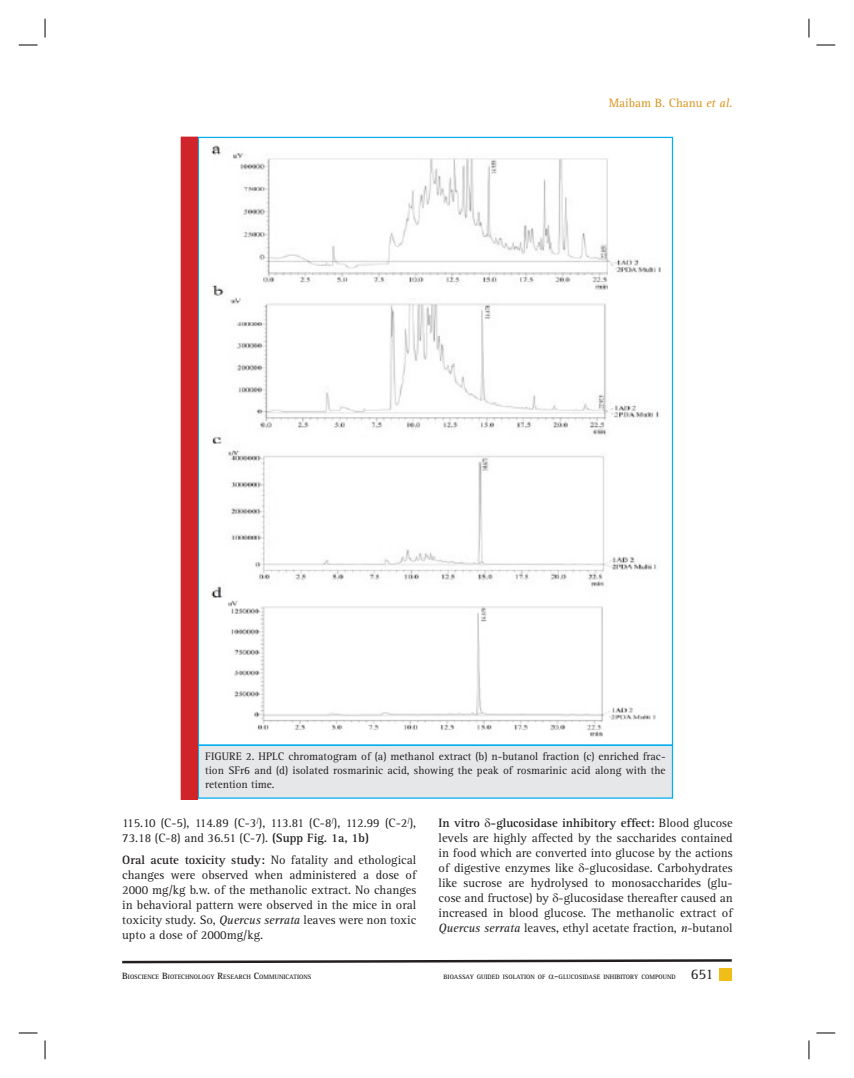
<style>
.page{position:relative;width:854px;height:1078px;background:#fff}
.page>*{position:absolute;margin:0;border:0;box-sizing:border-box;transform-origin:0 0}
.t1{font:15px "Rotis Serif Std";color:#231f20}
.t2{font:12.5px/15px "Rotis Serif Std";color:#231f20;text-align:justify}
.t3{font:12.5px "Rotis Serif Std";color:#d7941c}
.t4{font:11.25px/13.8px "Rotis Serif Std";color:#231f20;text-align:justify}
.t5{font:700 6.5px "Rotis Serif Std";color:#231f20}
.s1{font-style:italic}
.s2{font-weight:700}
.s3{font-size:9.38px}
</style>
<div class="page">
<svg style="left:122px;top:959px;width:610px;height:5px"></svg>
<div style="left:719px;top:968px;width:12px;height:13px;background:#f1bd19"></div>
<div style="left:198px;top:745px;width:474px;height:53px;background:#e6e7e9"></div>
<img style="left:211px;top:145px;width:450px;height:592px">
<div style="left:181px;top:137px;width:16px;height:662px;background:#d1232a"></div>
<div style="left:181px;top:137px;width:17px;height:663px;border:1px solid #d1232a"></div>
<svg style="left:19px;top:44px;width:19px;height:2px"></svg>
<svg style="left:816px;top:44px;width:19px;height:2px"></svg>
<svg style="left:19px;top:1032px;width:19px;height:2px"></svg>
<svg style="left:816px;top:1032px;width:19px;height:2px"></svg>
<svg style="left:44px;top:19px;width:2px;height:19px"></svg>
<svg style="left:44px;top:1040px;width:2px;height:19px"></svg>
<svg style="left:808px;top:19px;width:1px;height:19px"></svg>
<svg style="left:808px;top:1040px;width:1px;height:19px"></svg>
<p class="t3" style="left:608px;top:98px;width:125px">Maibam B. Chanu <span class="s1">et al.</span></p>
<p class="t4" style="left:205px;top:750px;width:461px">FIGURE 2. HPLC chromatogram of (a) methanol extract (b) n-butanol fraction (c) enriched frac&shy;tion SFr6 and (d) isolated rosmarinic acid, showing the peak of rosmarinic acid along with the retention time.</p>
<p class="t2" style="left:122px;top:816px;width:295px">115.10 (C-5), 114.89 (C-3<sup>/</sup>), 113.81 (C-8<sup>/</sup>), 112.99 (C-2<sup>/</sup>),<br>73.18 (C-8) and 36.51 (C-7). <span class="s2">(Supp Fig. 1a, 1b)</span></p>
<p class="t2" style="left:122px;top:854px;width:295px"><span class="s2">Oral acute toxicity study:</span> No fatality and ethological changes were observed when administered a dose of 2000 mg/kg b.w. of the methanolic extract. No changes in behavioral pattern were observed in the mice in oral toxicity study. So, <span class="s1">Quercus serrata</span> leaves were non toxic upto a dose of 2000mg/kg.</p>
<p class="t2" style="left:438px;top:816px;width:295px"><span class="s2">In vitro -glucosidase inhibitory effect:</span> Blood glucose levels are highly affected by the saccharides contained in food which are converted into glucose by the actions of digestive enzymes like -glucosidase. Carbohydrates like sucrose are hydrolysed to monosaccharides (glu&shy;cose and fructose) by -glucosidase thereafter caused an increased in blood glucose. The methanolic extract of <span class="s1">Quercus serrata</span> leaves, ethyl acetate fraction, <span class="s1">n</span>-butanol</p>
<p class="t5" style="left:122px;top:974px;width:191px"><span class="s3">B</span>IOSCIENCE <span class="s3">B</span>IOTECHNOLOGY <span class="s3">R</span>ESEARCH <span class="s3">C</span>OMMUNICATIONS</p>
<p class="t5" style="left:443px;top:974px;width:234px">BIOASSAY GUIDED ISOLATION OF <span class="s3">-</span>GLUCOSIDASE INHIBITORY COMPOUND</p>
<p class="t1" style="left:690px;top:968px;width:24px">651</p>
</div>
